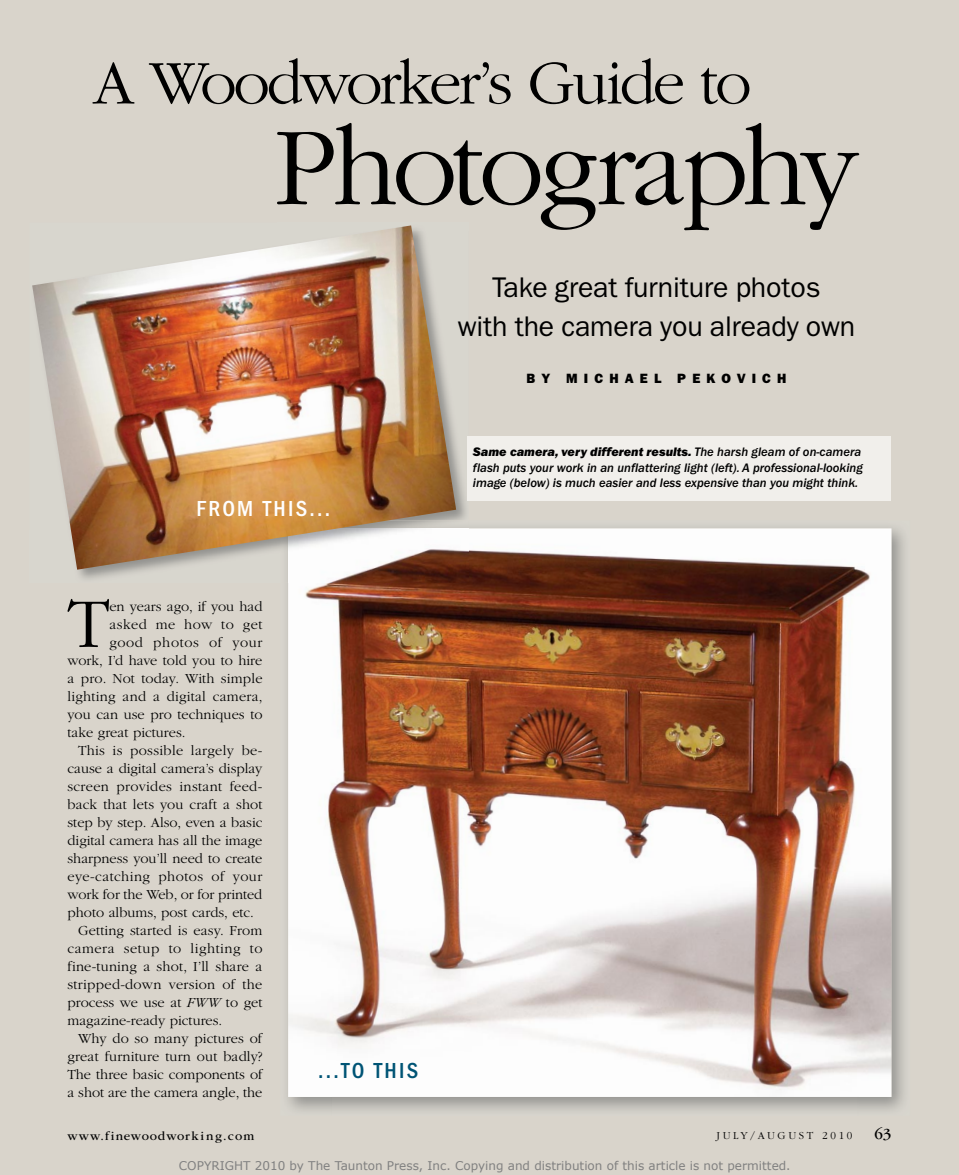
<style>
.page{position:relative;width:959px;height:1175px;background:#fff}
.page>*{position:absolute;margin:0;border:0;box-sizing:border-box;transform-origin:0 0}
.t1{font:300 115.5px "ITC Garamond Std";letter-spacing:-.045em;color:#000}
.t2{font:300 72.15px "ITC Garamond Std";color:#000}
.t3{font:300 64.5px "ITC Garamond Std";letter-spacing:-.045em;color:#000}
.t4{font:28.5px/39px "ITC Franklin Gothic Std";letter-spacing:-.005em;color:#000;text-align:center}
.t5{font:500 condensed 22.5px "ITC Franklin Gothic Std";letter-spacing:.1em;color:#fff}
.t6{font:500 condensed 22.5px "ITC Franklin Gothic Std";letter-spacing:.1em;color:#005475}
.t7{font:16.05px "ITC Garamond Std";color:#000}
.t8{font:300 14.4px "ITC Garamond Std";letter-spacing:.005em;color:#000}
.t9{font:300 14.4px "ITC Garamond Std";letter-spacing:.025em;color:#000}
.t10{font:300 14.4px "ITC Garamond Std";letter-spacing:.035em;color:#000}
.t11{font:300 14.4px "ITC Garamond Std";letter-spacing:.03em;color:#000}
.t12{font:300 14.4px "ITC Garamond Std";letter-spacing:.045em;color:#000}
.t13{font:13.5px "ITC Franklin Gothic Std Hvy";letter-spacing:.455em;color:#000}
.t14{font:12.75px/15.8px "ITC Franklin Gothic Std Med It";color:#000}
.t15{font:12.75px "ITC Franklin Gothic Std Hvy It";color:#000}
.t16{font:12.75px "ITC Garamond Std";letter-spacing:.09em;color:#000}
.t17{font:12px "Verdana";color:#808080}
.t18{font:300 11.1px "ITC Garamond Std";letter-spacing:.24em;color:#000}
.s1{font-style:italic}
.s2{font-family:"ITC Franklin Gothic Std Med It"}
</style>
<div class="page">
<div style="left:0;top:0;width:958px;height:1174px;background:#d9d4cb"></div>
<img style="left:469px;top:527px;width:436px;height:42px">
<img style="left:286px;top:582px;width:46px;height:530px">
<img style="left:858px;top:569px;width:47px;height:542px">
<img style="left:332px;top:1096px;width:526px;height:15px">
<img style="left:288px;top:528px;width:603px;height:568px">
<img style="left:77px;top:569px;width:76px;height:10px">
<img style="left:288px;top:528px;width:181px;height:54px">
<img style="left:32px;top:225px;width:424px;height:344px">
<div style="left:467px;top:436px;width:424px;height:64px;background:#f1efeb"></div>
<h3 class="t3" style="left:93px;top:48px;width:659px">A Woodworker’s Guide to</h3>
<h1 class="t1" style="left:274px;top:106px;width:585px">Photography</h1>
<h3 class="t4" style="left:458px;top:268px;width:399px">Take great furniture photos<br>with the camera you already own</h3>
<p class="t13" style="left:526px;top:370px;width:261px">BY MICHAEL PEKOVICH</p>
<h3 class="t5" style="left:196px;top:495px;width:135px">FROM THIS...</h3>
<h2 class="t2" style="left:68px;top:585px;width:43px">T</h2>
<p class="t8" style="left:109px;top:598px;width:154px">en years ago, if you had</p>
<p class="t10" style="left:109px;top:616px;width:154px">asked me how to get</p>
<p class="t12" style="left:109px;top:634px;width:154px">good photos of your</p>
<p class="t8" style="left:68px;top:652px;width:196px">work, I’d have told you to hire</p>
<p class="t8" style="left:68px;top:670px;width:196px">a pro. Not today. With simple</p>
<p class="t8" style="left:68px;top:688px;width:197px">lighting and a digital camera,</p>
<p class="t8" style="left:68px;top:706px;width:196px">you can use pro techniques to</p>
<p class="t8" style="left:68px;top:724px;width:119px">take great pictures.</p>
<p class="t9" style="left:78px;top:742px;width:186px">This is possible largely be-</p>
<p class="t8" style="left:68px;top:760px;width:196px">cause a digital camera’s display</p>
<p class="t9" style="left:68px;top:778px;width:196px">screen provides instant feed-</p>
<p class="t8" style="left:68px;top:796px;width:196px">back that lets you craft a shot</p>
<p class="t8" style="left:68px;top:814px;width:196px">step by step. Also, even a basic</p>
<p class="t8" style="left:68px;top:832px;width:196px">digital camera has all the image</p>
<p class="t8" style="left:68px;top:850px;width:196px">sharpness you’ll need to create</p>
<p class="t11" style="left:68px;top:868px;width:196px">eye-catching photos of your</p>
<p class="t8" style="left:68px;top:886px;width:196px">work for the Web, or for printed</p>
<p class="t8" style="left:68px;top:904px;width:188px">photo albums, post cards, etc.</p>
<p class="t8" style="left:78px;top:922px;width:186px">Getting started is easy. From</p>
<p class="t10" style="left:68px;top:940px;width:196px">camera setup to lighting to</p>
<p class="t8" style="left:68px;top:958px;width:196px">fine-tuning a shot, I’ll share a</p>
<p class="t8" style="left:68px;top:976px;width:196px">stripped-down version of the</p>
<p class="t8" style="left:68px;top:994px;width:196px">process we use at <span class="s1">FWW</span> to get</p>
<p class="t8" style="left:68px;top:1012px;width:156px">magazine-ready pictures.</p>
<p class="t8" style="left:78px;top:1030px;width:186px">Why do so many pictures of</p>
<p class="t8" style="left:68px;top:1048px;width:196px">great furniture turn out badly?</p>
<p class="t8" style="left:68px;top:1066px;width:196px">The three basic components of</p>
<p class="t8" style="left:68px;top:1084px;width:196px">a shot are the camera angle, the</p>
<h3 class="t6" style="left:318px;top:1058px;width:102px">...TO THIS</h3>
<p class="t15" style="left:473px;top:444px;width:390px">Same camera, very different results. <span class="s2">The harsh gleam of on-camera</span></p>
<p class="t14" style="left:473px;top:460px;width:391px">flash puts your work in an unflattering light (left). A professional-looking image (below) is much easier and less expensive than you might think.</p>
<p class="t16" style="left:68px;top:1128px;width:188px">www.finewoodworking.com</p>
<p class="t18" style="left:716px;top:1129px;width:137px">JULY/AUGUST 2010</p>
<p class="t7" style="left:874px;top:1125px;width:18px">63</p>
<p class="t17" style="left:179px;top:1158px;width:613px">COPYRIGHT 2010 by The Taunton Press, Inc. Copying and distribution of this article is not permitted.</p>
</div>
